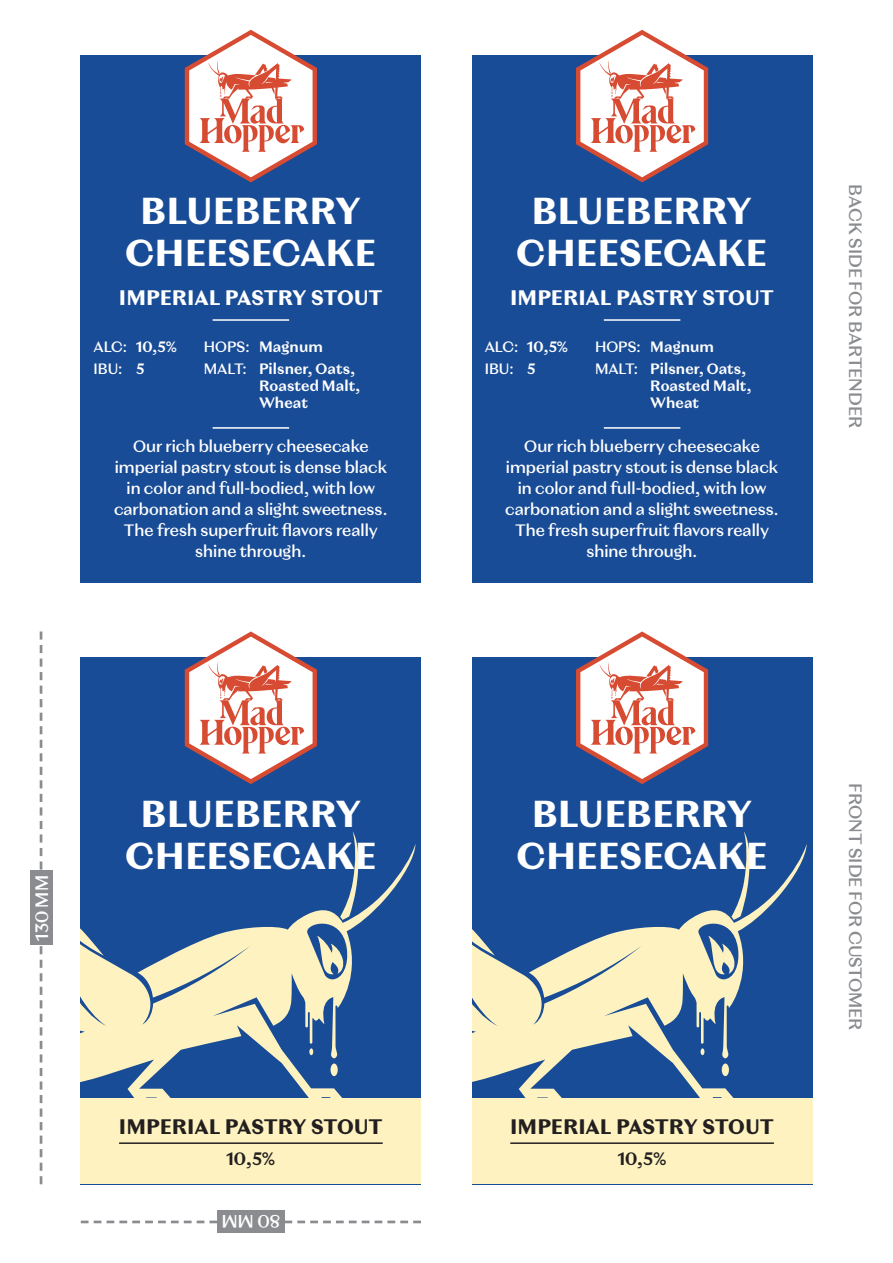
<style>
.page{position:relative;width:893px;height:1263px;background:#fff}
.page>*{position:absolute;margin:0;border:0;box-sizing:border-box;transform-origin:0 0}
.Beer_Name_Back_Side{font:700 37.5px/42px "Magnat Text";letter-spacing:-.005em;color:#fff;text-align:center}
.Beer_Style{font:700 21px "Magnat Text";letter-spacing:-.01em;color:#231f20}
.Beer_Style_Back_Side{font:700 21px "Magnat Text";letter-spacing:-.01em;color:#fff}
.t1{font:500 18px "Magnat Text";color:#8a8c8f}
.ALC{font:600 18px "Magnat Text";color:#231f20}
.t2{font:500 18px "Magnat Text";color:#fff}
.Description{font:500 16.5px/21px "Magnat Text";color:#fff;text-align:center}
.t3{font:600 15px/17.2px "Magnat Text";letter-spacing:.005em;color:#fff}
.t4{font:500 15px "Magnat Text";color:#fff}
.s1{font-weight:500}
.s2{font-weight:600}
</style>
<div class="page">
<div style="left:217px;top:1211px;width:67px;height:22px;background:#8a8c8f"></div>
<svg style="left:284px;top:1220px;width:137px;height:3px"></svg>
<svg style="left:81px;top:1220px;width:136px;height:3px"></svg>
<div style="left:30px;top:871px;width:22px;height:74px;background:#8a8c8f"></div>
<svg style="left:40px;top:946px;width:2px;height:238px"></svg>
<svg style="left:40px;top:631px;width:2px;height:239px"></svg>
<div style="left:81px;top:55px;width:340px;height:528px;background:#194c96"></div>
<div style="left:472px;top:55px;width:340px;height:528px;background:#194c96"></div>
<div style="left:81px;top:657px;width:340px;height:527px;background:#194c96"></div>
<div style="left:472px;top:657px;width:340px;height:527px;background:#194c96"></div>
<div style="left:81px;top:1098px;width:340px;height:86px;background:#fef3c0"></div>
<div style="left:472px;top:1098px;width:340px;height:86px;background:#fef3c0"></div>
<svg style="left:352px;top:831px;width:5px;height:13px"></svg>
<svg style="left:81px;top:844px;width:334px;height:254px"></svg>
<svg style="left:744px;top:832px;width:4px;height:12px"></svg>
<svg style="left:472px;top:844px;width:335px;height:254px"></svg>
<hr style="left:119px;top:1142px;width:264px;height:2px;background:#231f20">
<hr style="left:510px;top:1142px;width:264px;height:2px;background:#231f20">
<hr style="left:213px;top:427px;width:76px;height:2px;background:#fff">
<hr style="left:604px;top:427px;width:76px;height:2px;background:#fff">
<hr style="left:213px;top:319px;width:76px;height:2px;background:#fff">
<hr style="left:604px;top:319px;width:76px;height:2px;background:#fff">
<svg style="left:185px;top:30px;width:132px;height:152px"></svg>
<svg style="left:576px;top:30px;width:132px;height:152px"></svg>
<svg style="left:185px;top:631px;width:132px;height:153px"></svg>
<svg style="left:576px;top:631px;width:132px;height:153px"></svg>
<p class="Beer_Name_Back_Side" style="left:125px;top:190px;width:253px">BLUEBERRY<br>CHEESECAKE</p>
<p class="Beer_Name_Back_Side" style="left:516px;top:190px;width:253px">BLUEBERRY<br>CHEESECAKE</p>
<p class="Beer_Style_Back_Side" style="left:119px;top:284px;width:265px">IMPERIAL PASTRY STOUT</p>
<p class="Beer_Style_Back_Side" style="left:510px;top:284px;width:265px">IMPERIAL PASTRY STOUT</p>
<p class="t3" style="left:94px;top:338px;width:85px"><span class="s1">ALC:</span> 10,5%</p>
<p class="t4" style="left:94px;top:359px;width:52px">IBU: <span class="s2">5</span></p>
<p class="t3" style="left:204px;top:338px;width:121px"><span class="s1">HOPS:</span> Magnum</p>
<p class="t3" style="left:259px;top:360px;width:103px;text-indent:-55px"><span class="s1">MALT:</span> Pilsner, Oats,<br>Roasted Malt,<br>Wheat</p>
<p class="t3" style="left:485px;top:338px;width:85px"><span class="s1">ALC:</span> 10,5%</p>
<p class="t4" style="left:485px;top:359px;width:52px">IBU: <span class="s2">5</span></p>
<p class="t3" style="left:595px;top:338px;width:121px"><span class="s1">HOPS:</span> Magnum</p>
<p class="t3" style="left:650px;top:360px;width:103px;text-indent:-55px"><span class="s1">MALT:</span> Pilsner, Oats,<br>Roasted Malt,<br>Wheat</p>
<p class="Description" style="left:114px;top:436px;width:275px">Our rich blueberry cheesecake imperial pastry stout is dense black in color and full-bodied, with low carbonation and a slight sweetness.<br>The fresh superfruit flavors really shine through.</p>
<p class="Description" style="left:505px;top:436px;width:275px">Our rich blueberry cheesecake imperial pastry stout is dense black in color and full-bodied, with low carbonation and a slight sweetness.<br>The fresh superfruit flavors really shine through.</p>
<p class="t1" style="left:867px;top:184px;width:245px;rotate:90deg">BACK SIDE FOR BARTENDER</p>
<p class="t2" style="left:30px;top:941px;width:67px;rotate:-90deg">130 MM</p>
<p class="Beer_Name_Back_Side" style="left:125px;top:792px;width:253px">BLUEBERRY<br>CHEESECAKE</p>
<p class="Beer_Name_Back_Side" style="left:517px;top:792px;width:253px">BLUEBERRY<br>CHEESECAKE</p>
<p class="Beer_Style" style="left:119px;top:1113px;width:265px">IMPERIAL PASTRY STOUT</p>
<p class="ALC" style="left:226px;top:1147px;width:50px">10,5%</p>
<p class="t2" style="left:280px;top:1233px;width:60px;rotate:-180deg">80 MM</p>
<p class="Beer_Style" style="left:510px;top:1113px;width:265px">IMPERIAL PASTRY STOUT</p>
<p class="ALC" style="left:618px;top:1147px;width:50px">10,5%</p>
<p class="t1" style="left:867px;top:783px;width:249px;rotate:90deg">FRONT SIDE FOR CUSTOMER</p>
</div>
